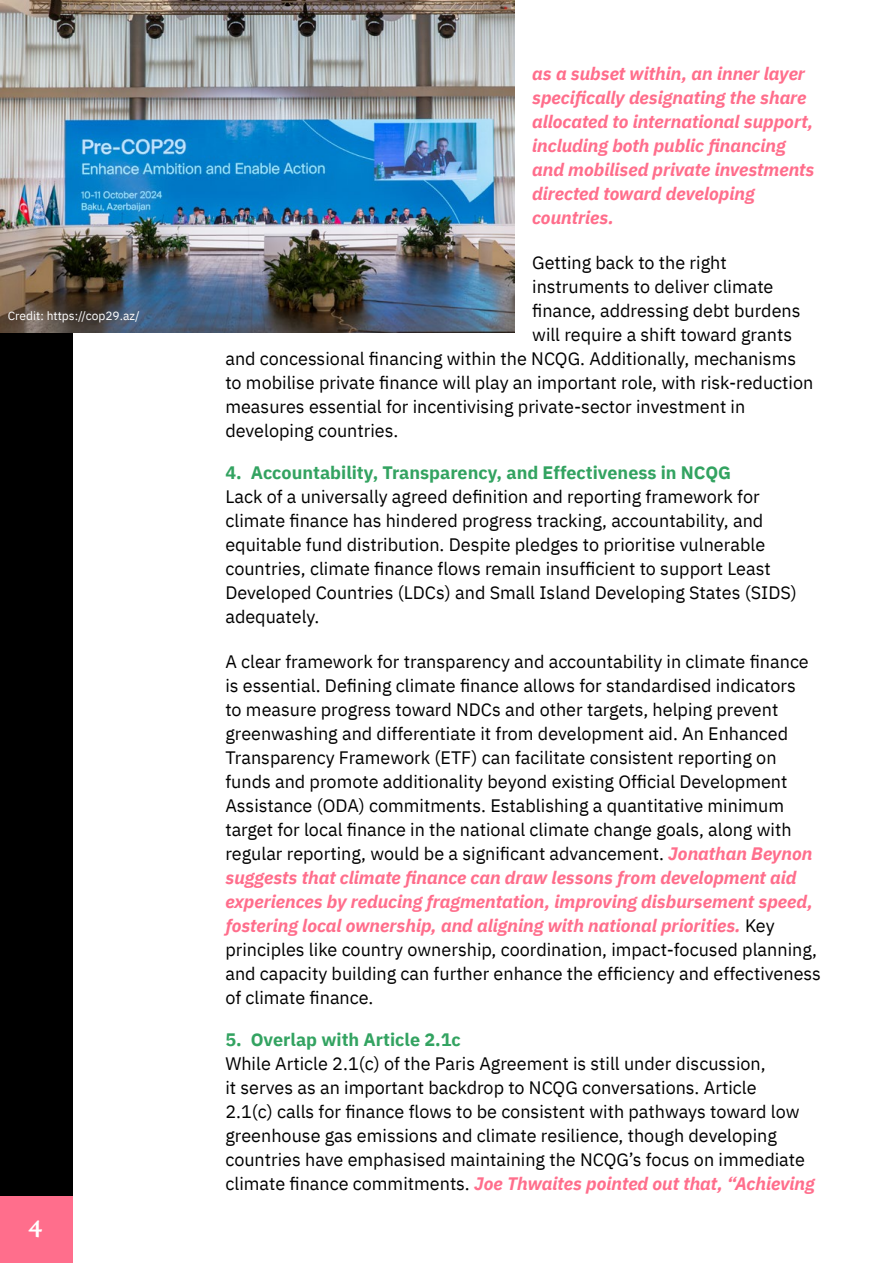
<style>
.page{position:relative;width:893px;height:1263px;background:#fff}
.page>*{position:absolute;margin:0;border:0;box-sizing:border-box;transform-origin:0 0}
.t1{font:700 24px "Lusitana";color:#fff}
.t2{font:18px/24px "IBM Plex Sans";color:#000}
.t3{font:italic 700 18px/24px "IBM Plex Sans";color:#ff6e8c}
.t4{font:700 18px "IBM Plex Sans";color:#33a361}
.t5{font:12px "IBM Plex Sans";color:#fff}
.s1{font-weight:700;font-style:italic;color:#ff6e8c}
</style>
<div class="page">
<div style="left:0;top:0;width:72px;height:1197px;background:#000"></div>
<div style="left:0;top:1197px;width:72px;height:66px;background:#ff6e8c"></div>
<img style="left:0;top:0;width:514px;height:332px">
<p class="t5" style="left:8px;top:307px;width:133px">Credit: https://cop29.az/</p>
<h1 class="t1" style="left:28px;top:1214px;width:16px">4</h1>
<p class="t3" style="left:532px;top:60px;width:284px">as a subset within, an inner layer specifically designating the share allocated to international support, including both public financing and mobilised private investments directed toward developing countries.</p>
<p class="t2" style="left:532px;top:249px;width:196px">Getting back to the right</p>
<p class="t2" style="left:532px;top:273px;width:243px">instruments to deliver climate</p>
<p class="t2" style="left:532px;top:297px;width:270px">finance, addressing debt burdens</p>
<p class="t2" style="left:532px;top:321px;width:261px">will require a shift toward grants</p>
<p class="t2" style="left:225px;top:345px;width:572px">and concessional financing within the NCQG. Additionally, mechanisms</p>
<p class="t2" style="left:225px;top:369px;width:589px">to mobilise private finance will play an important role, with risk-reduction</p>
<p class="t2" style="left:225px;top:393px;width:521px">measures essential for incentivising private-sector investment in</p>
<p class="t2" style="left:225px;top:417px;width:175px">developing countries.</p>
<p class="t4" style="left:225px;top:458px;width:507px">4. Accountability, Transparency, and Effectiveness in NCQG</p>
<p class="t2" style="left:225px;top:483px;width:573px">Lack of a universally agreed definition and reporting framework for climate finance has hindered progress tracking, accountability, and equitable fund distribution. Despite pledges to prioritise vulnerable countries, climate finance flows remain insufficient to support Least Developed Countries (LDCs) and Small Island Developing States (SIDS) adequately.</p>
<p class="t2" style="left:225px;top:648px;width:597px">A clear framework for transparency and accountability in climate finance is essential. Defining climate finance allows for standardised indicators<br>to measure progress toward NDCs and other targets, helping prevent greenwashing and differentiate it from development aid. An Enhanced Transparency Framework (ETF) can facilitate consistent reporting on funds and promote additionality beyond existing Official Development Assistance (ODA) commitments. Establishing a quantitative minimum target for local finance in the national climate change goals, along with regular reporting, would be a significant advancement. <span class="s1">Jonathan Beynon suggests that climate finance can draw lessons from development aid experiences by reducing fragmentation, improving disbursement speed, fostering local ownership, and aligning with national priorities.</span> Key principles like country ownership, coordination, impact-focused planning, and capacity building can further enhance the efficiency and effectiveness of climate finance.</p>
<p class="t4" style="left:225px;top:1025px;width:237px">5. Overlap with Article 2.1c</p>
<p class="t2" style="left:225px;top:1050px;width:591px">While Article 2.1(c) of the Paris Agreement is still under discussion,<br>it serves as an important backdrop to NCQG conversations. Article<br>2.1(c) calls for finance flows to be consistent with pathways toward low greenhouse gas emissions and climate resilience, though developing countries have emphasised maintaining the NCQG’s focus on immediate climate finance commitments. <span class="s1">Joe Thwaites pointed out that, “Achieving</span></p>
</div>
